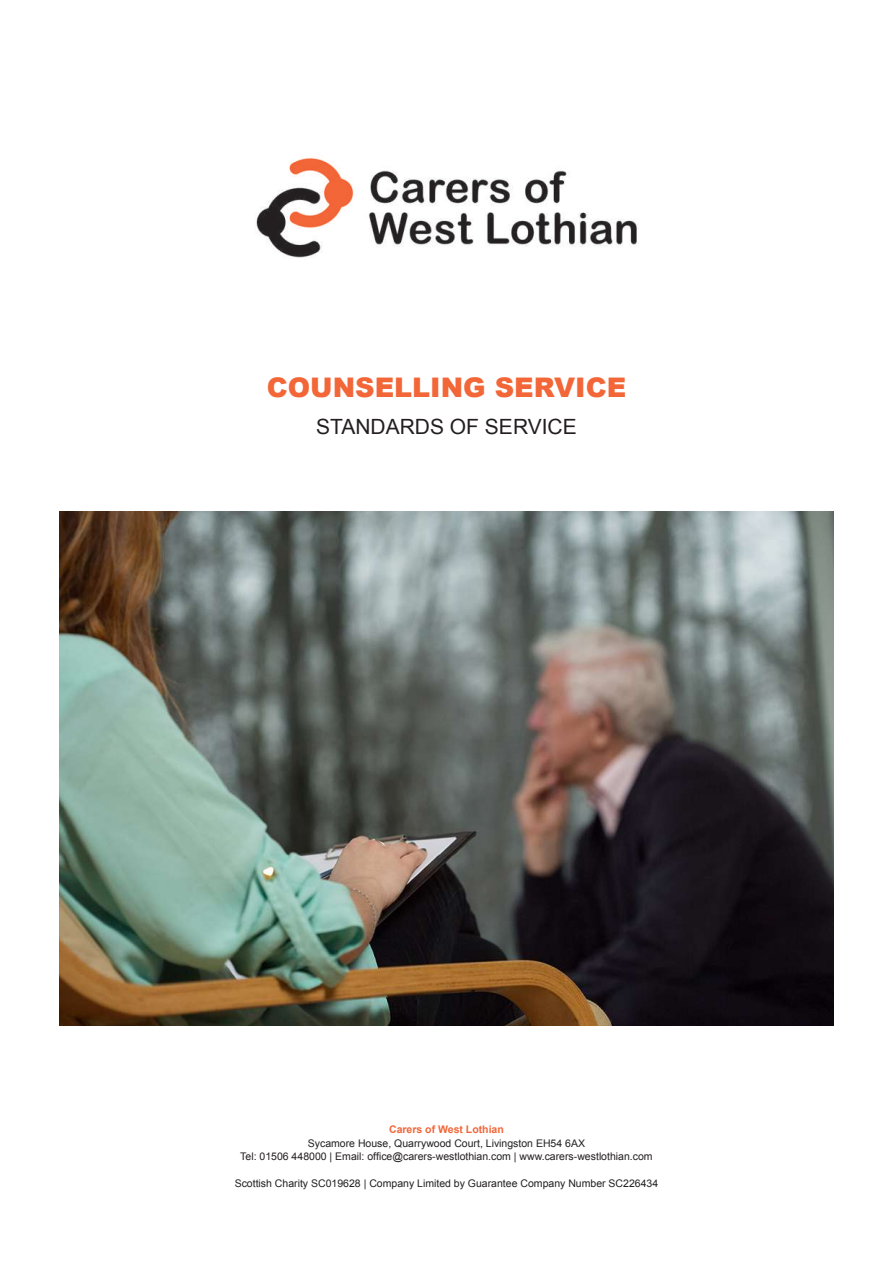
<style>
.page{position:relative;width:893px;height:1263px;background:#fff}
.page>*{position:absolute;margin:0;border:0;box-sizing:border-box;transform-origin:0 0}
.t1{font:900 27px "Arial";color:#f26638}
.t2{font:21px "Arial";color:#231f20}
.t3{font:10.5px/13.5px "Arial";color:#231f20;text-align:center}
.t4{font:700 10.5px "Arial";color:#f26638}
</style>
<div class="page">
<img style="left:256px;top:157px;width:383px;height:101px">
<img style="left:60px;top:512px;width:773px;height:514px">
<h1 class="t1" style="left:267px;top:367px;width:361px">COUNSELLING SERVICE</h1>
<h2 class="t2" style="left:316px;top:412px;width:262px">STANDARDS OF SERVICE</h2>
<p class="t4" style="left:389px;top:1122px;width:116px">Carers of West Lothian</p>
<p class="t3" style="left:240px;top:1136px;width:414px">Sycamore House, Quarrywood Court, Livingston EH54 6AX<br>Tel: 01506 448000 | Email: office@carers-westlothian.com | www.carers-westlothian.com</p>
<p class="t3" style="left:235px;top:1177px;width:425px">Scottish Charity SC019628 | Company Limited by Guarantee Company Number SC226434</p>
</div>
